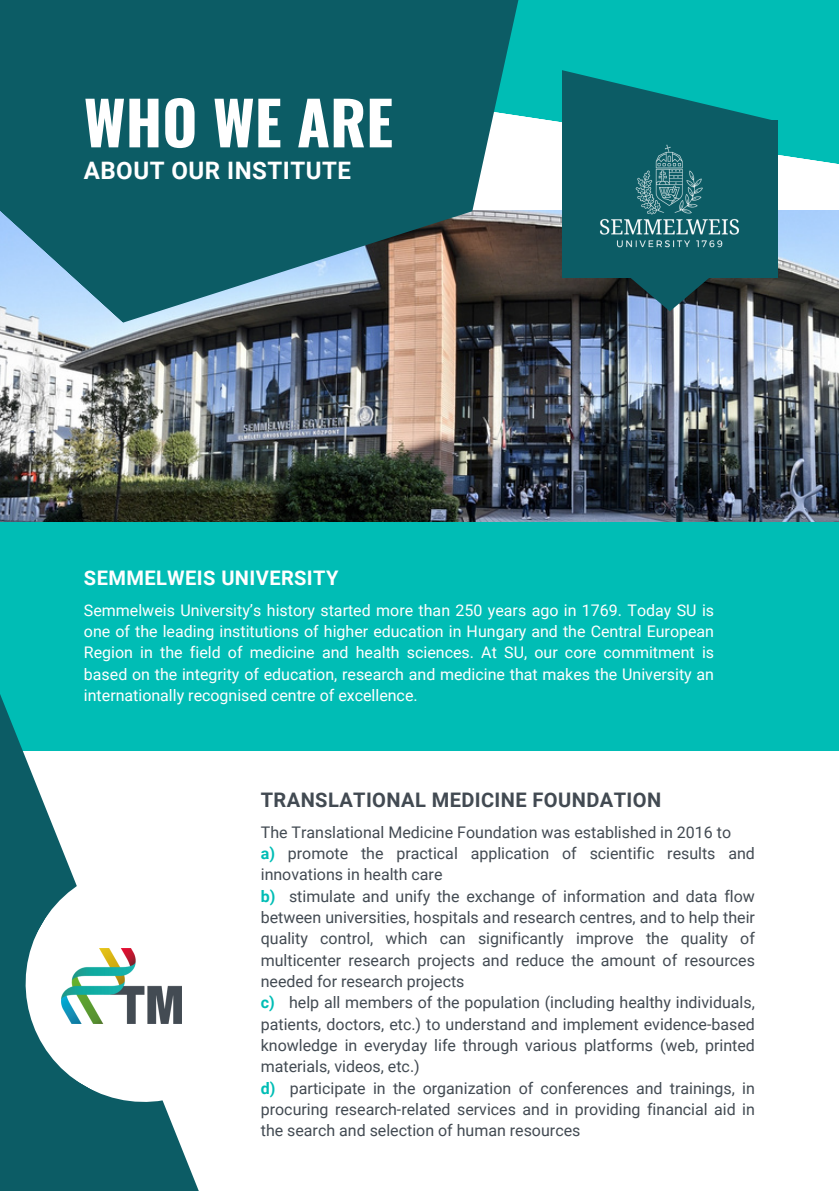
<style>
.page{position:relative;width:839px;height:1191px;background:#fff}
.page>*{position:absolute;margin:0;border:0;box-sizing:border-box;transform-origin:0 0}
.t1{font:700 60px "Oswald";color:#fff}
.t2{font:700 24px "Roboto";letter-spacing:.02em;color:#fff}
.t3{font:700 20px "Roboto";letter-spacing:.02em;color:#424a52}
.t4{font:700 20px "Roboto";letter-spacing:.02em;color:#fff}
.t5{font:16px/21.4px "Roboto";color:#424a52}
.t6{font:16px/21.4px "Roboto";color:#fff;text-align:justify}
.s1{font-weight:700;color:#00bdb5}
</style>
<div class="page">
<img style="left:0;top:210px;width:838px;height:313px">
<div style="left:0;top:523px;width:838px;height:228px;background:#00bdb5"></div>
<svg style="left:0;top:694px;width:199px;height:497px"></svg>
<svg style="left:9px;top:848px;width:190px;height:271px"></svg>
<img style="left:62px;top:948px;width:120px;height:75px">
<div style="left:550px;top:0;width:288px;height:171px;background:#00bdb5"></div>
<div style="left:562px;top:120px;width:215px;height:158px;background:#0c5c65"></div>
<svg style="left:592px;top:278px;width:155px;height:33px;background:#2a424a"></svg>
<img style="left:600px;top:144px;width:139px;height:104px">
<svg style="left:0;top:0;width:550px;height:323px;background:#2b6b73"></svg>
<svg style="left:562px;top:70px;width:216px;height:52px;background:#068b8c"></svg>
<h1 class="t1" style="left:84px;top:76px;width:311px">WHO WE ARE</h1>
<h2 class="t2" style="left:84px;top:157px;width:269px">ABOUT OUR INSTITUTE</h2>
<p class="t4" style="left:84px;top:567px;width:256px">SEMMELWEIS UNIVERSITY</p>
<p class="t6" style="left:84px;top:600px;width:631px">Semmelweis University’s history started more than 250 years ago in 1769. Today SU is one of the leading institutions of higher education in Hungary and the Central European Region in the field of medicine and health sciences. At SU, our core commitment is based on the integrity of education, research and medicine that makes the University an internationally recognised centre of excellence.</p>
<p class="t3" style="left:261px;top:789px;width:402px">TRANSLATIONAL MEDICINE FOUNDATION</p>
<p class="t5" style="left:261px;top:821px;width:495px">The Translational Medicine Foundation was established in 2016 to<br><span class="s1">a)</span> promote the practical application of scientific results and innovations in health care<br><span class="s1">b)</span> stimulate and unify the exchange of information and data flow between universities, hospitals and research centres, and to help their quality control, which can significantly improve the quality of multicenter research projects and reduce the amount of resources needed for research projects<br><span class="s1">c)</span> help all members of the population (including healthy individuals, patients, doctors, etc.) to understand and implement evidence-based knowledge in everyday life through various platforms (web, printed materials, videos, etc.)<br><span class="s1">d)</span> participate in the organization of conferences and trainings, in procuring research-related services and in providing financial aid in the search and selection of human resources</p>
</div>
